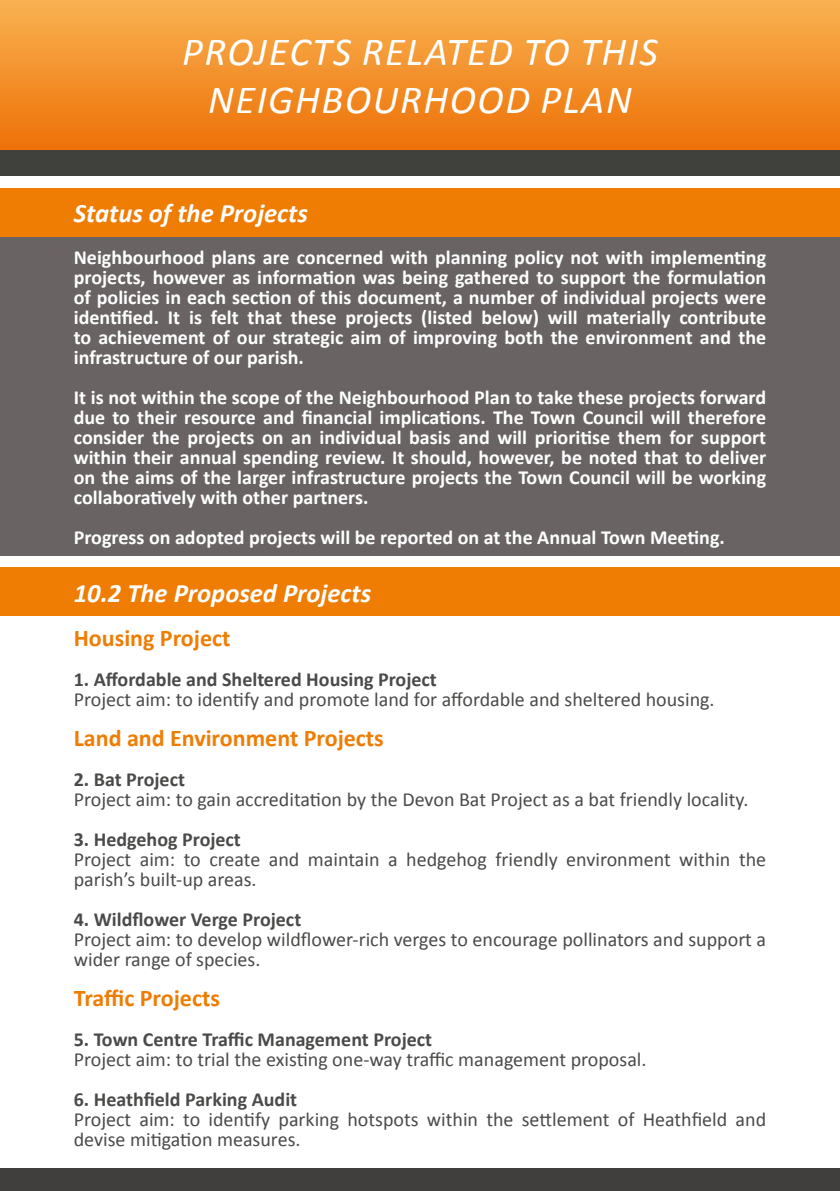
<style>
.page{position:relative;width:840px;height:1191px;background:#fff}
.page>*{position:absolute;margin:0;border:0;box-sizing:border-box;transform-origin:0 0}
.t1{font:italic 40px/48px "Calibri";letter-spacing:.04em;color:#fff;text-align:center}
.t2{font:italic 700 26.6px "Calibri";color:#fff}
.t3{font:700 24px "Calibri";color:#ef7d04}
.t4{font:700 20px/20px "Calibri";color:#fff;text-align:justify}
.t5{font:20px/20px "Calibri";color:#4a4a49}
.t6{font:700 20px "Calibri";color:#4a4a49}
</style>
<div class="page">
<div style="left:0;top:1168px;width:839px;height:23px;background:#403f3e"></div>
<div style="left:0;top:236px;width:839px;height:320px;background:#696463"></div>
<div style="left:0;top:188px;width:839px;height:48px;background:#ef7d04"></div>
<div style="left:0;top:567px;width:839px;height:49px;background:#ef7d04"></div>
<div style="left:0;top:0;width:839px;height:150px;background:linear-gradient(to bottom,#f9b251,#ed7108)"></div>
<div style="left:0;top:150px;width:839px;height:25px;background:#40403d"></div>
<h1 class="t1" style="left:182px;top:26px;width:477px">PROJECTS RELATED TO THIS<br>NEIGHBOURHOOD PLAN</h1>
<h2 class="t2" style="left:74px;top:194px;width:235px">Status of the Projects</h2>
<p class="t4" style="left:74px;top:247px;width:693px">Neighbourhood plans are concerned with planning policy not with implementing projects, however as information was being gathered to support the formulation of policies in each section of this document, a number of individual projects were identified. It is felt that these projects (listed below) will materially contribute to achievement of our strategic aim of improving both the environment and the infrastructure of our parish.</p>
<p class="t4" style="left:74px;top:387px;width:693px">It is not within the scope of the Neighbourhood Plan to take these projects forward due to their resource and financial implications. The Town Council will therefore consider the projects on an individual basis and will prioritise them for support within their annual spending review. It should, however, be noted that to deliver on the aims of the larger infrastructure projects the Town Council will be working collaboratively with other partners.</p>
<p class="t4" style="left:74px;top:527px;width:652px">Progress on adopted projects will be reported on at the Annual Town Meeting.</p>
<h2 class="t2" style="left:74px;top:574px;width:299px">10.2 The Proposed Projects</h2>
<p class="t3" style="left:74px;top:621px;width:158px">Housing Project</p>
<p class="t6" style="left:74px;top:665px;width:364px">1. Affordable and Sheltered Housing Project</p>
<p class="t5" style="left:74px;top:688px;width:642px">Project aim: to identify and promote land for affordable and sheltered housing.</p>
<p class="t3" style="left:74px;top:721px;width:311px">Land and Environment Projects</p>
<p class="t6" style="left:74px;top:765px;width:113px">2. Bat Project</p>
<p class="t5" style="left:74px;top:788px;width:675px">Project aim: to gain accreditation by the Devon Bat Project as a bat friendly locality.</p>
<p class="t6" style="left:74px;top:825px;width:168px">3. Hedgehog Project</p>
<p class="t5" style="left:74px;top:848px;width:693px">Project aim: to create and maintain a hedgehog friendly environment within the parish’s built-up areas.</p>
<p class="t6" style="left:74px;top:905px;width:229px">4. Wildflower Verge Project</p>
<p class="t5" style="left:74px;top:928px;width:693px">Project aim: to develop wildflower-rich verges to encourage pollinators and support a wider range of species.</p>
<p class="t3" style="left:74px;top:981px;width:148px">Traffic Projects</p>
<p class="t6" style="left:74px;top:1025px;width:359px">5. Town Centre Traffic Management Project</p>
<p class="t5" style="left:74px;top:1048px;width:574px">Project aim: to trial the existing one-way traffic management proposal.</p>
<p class="t6" style="left:74px;top:1085px;width:225px">6. Heathfield Parking Audit</p>
<p class="t5" style="left:74px;top:1108px;width:693px">Project aim: to identify parking hotspots within the settlement of Heathfield and devise mitigation measures.</p>
</div>
